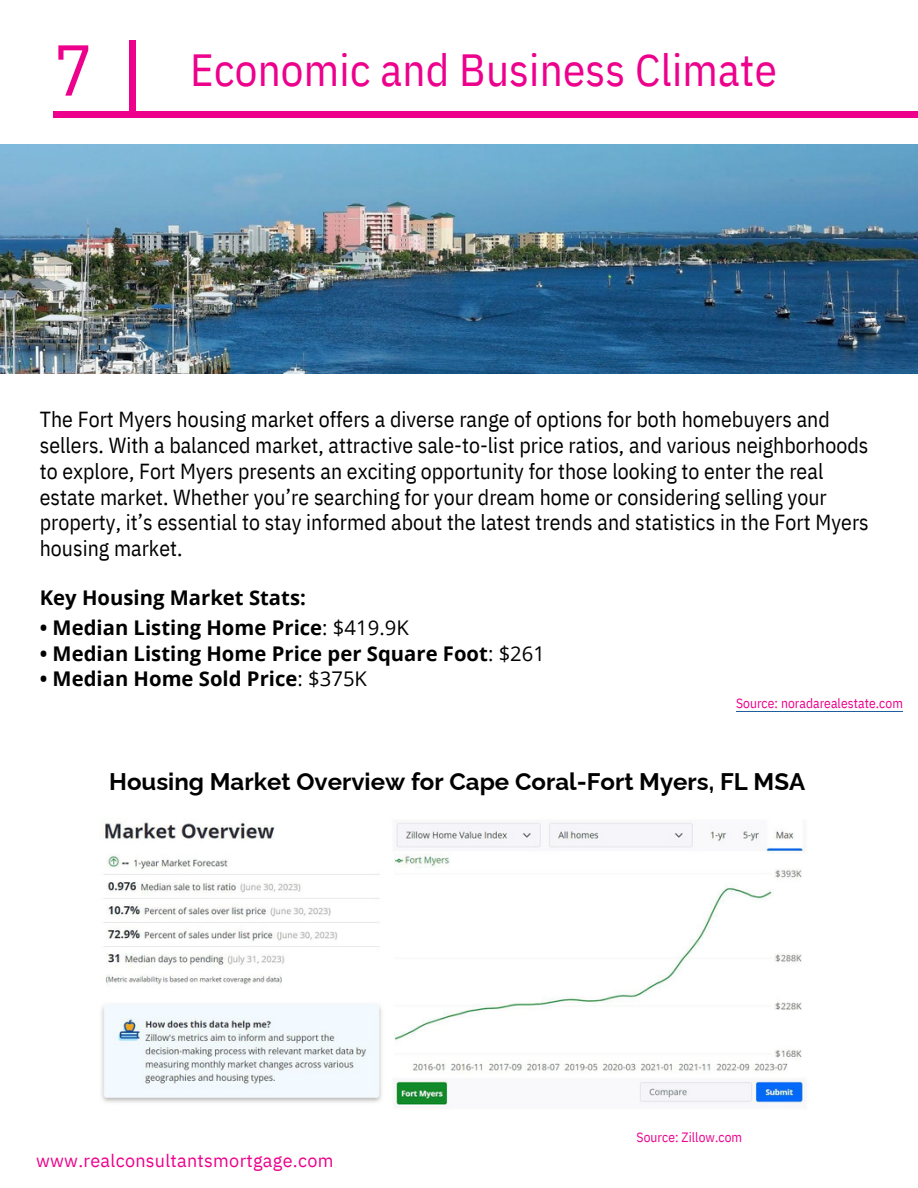
<style>
.page{position:relative;width:918px;height:1188px;background:#fff}
.page>*{position:absolute;margin:0;border:0;box-sizing:border-box;transform-origin:0 0}
.t1{font:72px "IBM Plex Sans Cond";color:#ec008c}
.t2{font:45px "IBM Plex Sans Cond";letter-spacing:.005em;color:#ec008c}
.t3{font:700 24px "Raleway";color:#000}
.t4{font:21.75px/25.8px "IBM Plex Sans Cond";color:#000}
.t5{font:700 20.25px "Open Sans";color:#000}
.t6{font:18px "IBM Plex Sans";letter-spacing:.015em;color:#ec008c}
.t7{font:13.5px "IBM Plex Sans Cond";letter-spacing:.005em;color:#ec008c}
.s1{font-weight:400}
</style>
<div class="page">
<hr style="left:736px;top:711px;width:166px;height:1px;background:#215e9e">
<img style="left:101px;top:822px;width:706px;height:287px">
<div style="left:54px;top:112px;width:864px;height:6px;background:#ec008c"></div>
<div style="left:130px;top:40px;width:6px;height:72px;background:#ec008c"></div>
<img style="left:0;top:144px;width:918px;height:230px">
<p class="t1" style="left:54px;top:22px;width:40px">7</p>
<p class="t2" style="left:190px;top:40px;width:588px">Economic and Business Climate</p>
<p class="t4" style="left:40px;top:406px;width:831px">The Fort Myers housing market offers a diverse range of options for both homebuyers and sellers. With a balanced market, attractive sale-to-list price ratios, and various neighborhoods to explore, Fort Myers presents an exciting opportunity for those looking to enter the real estate market. Whether you’re searching for your dream home or considering selling your property, it’s essential to stay informed about the latest trends and statistics in the Fort Myers housing market.</p>
<p class="t5" style="left:40px;top:583px;width:268px">Key Housing Market Stats:</p>
<p class="t5" style="left:40px;top:613px;width:371px">• Median Listing Home Price<span class="s1">: $419.9K</span></p>
<p class="t5" style="left:40px;top:639px;width:507px">• Median Listing Home Price per Square Foot<span class="s1">: $261</span></p>
<p class="t5" style="left:40px;top:664px;width:329px">• Median Home Sold Price<span class="s1">: $375K</span></p>
<p class="t7" style="left:736px;top:695px;width:168px">Source: noradarealestate.com</p>
<p class="t3" style="left:109px;top:767px;width:698px">Housing Market Overview for Cape Coral-Fort Myers, FL MSA</p>
<p class="t6" style="left:36px;top:1149px;width:299px">www.realconsultantsmortgage.com</p>
<p class="t7" style="left:637px;top:1128px;width:107px">Source: Zillow.com</p>
</div>
